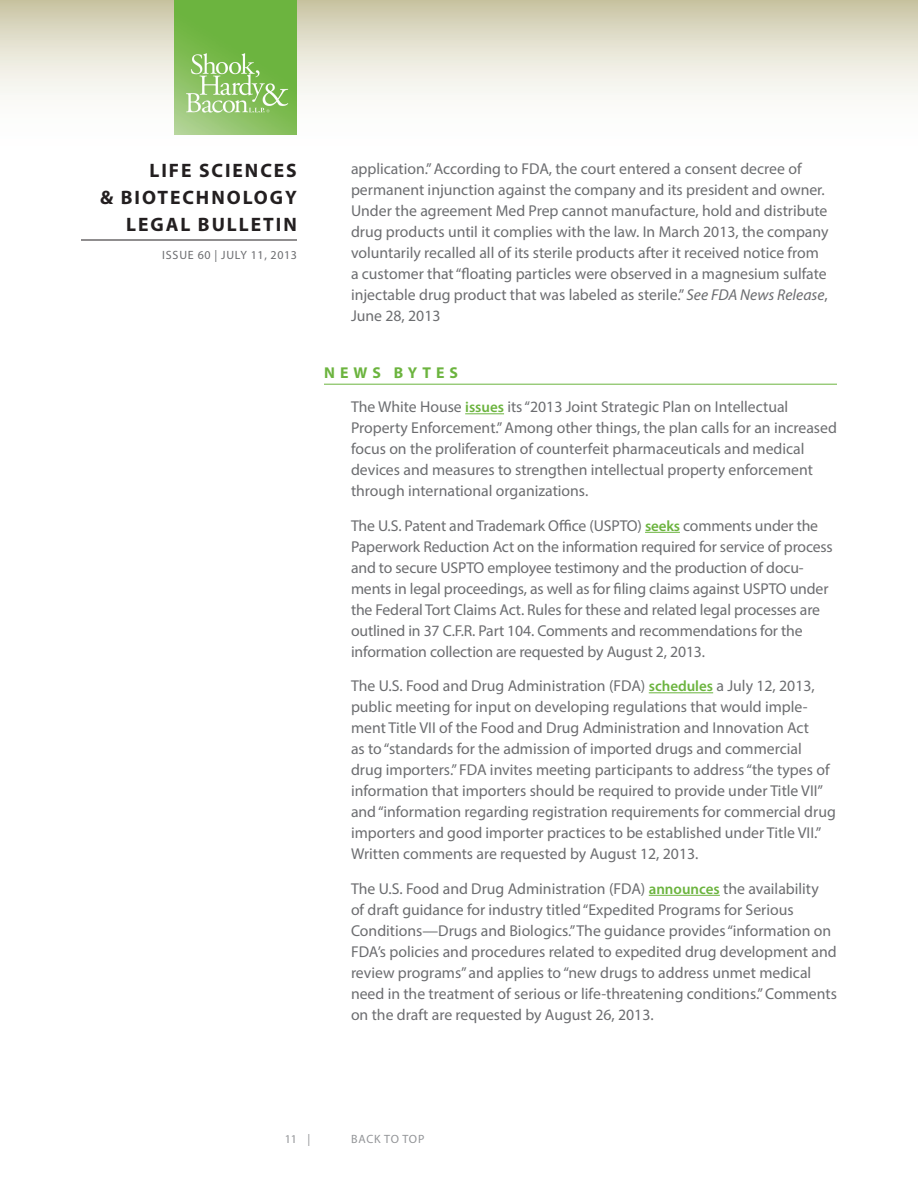
<style>
.page{position:relative;width:918px;height:1188px;background:#fff}
.page>*{position:absolute;margin:0;border:0;box-sizing:border-box;transform-origin:0 0}
.t1{font:700 19.5px/27px "Myriad Pro";letter-spacing:.1em;color:#231f20;text-align:right}
.Body{font:15.75px/21px "Myriad Pro";color:#6c6d70}
.Head{font:700 15.75px "Myriad Pro";letter-spacing:.32em;color:#6cb43f}
.t2{font:12px "Myriad Pro";letter-spacing:.06em;color:#6c6d70}
.t3{font:12px "Myriad Pro";letter-spacing:.055em;color:#939598}
.s1{font-style:italic}
.s2{font-weight:600;font-size:15px;color:#6cb43f}
</style>
<div class="page">
<svg style="left:0;top:0;width:918px;height:135px"></svg>
<hr style="left:81px;top:240px;width:216px;height:1px;background:#231f20">
<img style="left:175px;top:0;width:122px;height:135px">
<hr style="left:324px;top:384px;width:513px;height:1px;background:#6cb43f">
<hr style="left:465px;top:413px;width:39px;height:1px;background:#6cb43f">
<hr style="left:645px;top:532px;width:35px;height:1px;background:#6cb43f">
<hr style="left:649px;top:692px;width:64px;height:1px;background:#6cb43f">
<hr style="left:649px;top:895px;width:71px;height:1px;background:#6cb43f">
<p class="t1" style="left:100px;top:156px;width:198px">LIFE SCIENCES<br>&amp; BIOTECHNOLOGY<br>LEGAL BULLETIN</p>
<p class="t2" style="left:162px;top:248px;width:136px">ISSUE 60 | JULY 11, 2013</p>
<p class="Body" style="left:351px;top:158px;width:479px">application.” According to FDA, the court entered a consent decree of permanent injunction against the company and its president and owner.<br>Under the agreement Med Prep cannot manufacture, hold and distribute drug products until it complies with the law. In March 2013, the company voluntarily recalled all of its sterile products after it received notice from a customer that “floating particles were observed in a magnesium sulfate injectable drug product that was labeled as sterile.” <span class="s1">See FDA News Release</span>, June 28, 2013</p>
<p class="Head" style="left:324px;top:362px;width:135px">NEWS BYTES</p>
<p class="Body" style="left:351px;top:396px;width:487px">The White House <span class="s2">issues</span> its “2013 Joint Strategic Plan on Intellectual Property Enforcement.” Among other things, the plan calls for an increased focus on the proliferation of counterfeit pharmaceuticals and medical devices and measures to strengthen intellectual property enforcement through international organizations.</p>
<p class="Body" style="left:351px;top:515px;width:483px">The U.S. Patent and Trademark Office (USPTO) <span class="s2">seeks</span> comments under the Paperwork Reduction Act on the information required for service of process and to secure USPTO employee testimony and the production of docu&shy;ments in legal proceedings, as well as for filing claims against USPTO under the Federal Tort Claims Act. Rules for these and related legal processes are outlined in 37 C.F.R. Part 104. Comments and recommendations for the information collection are requested by August 2, 2013.</p>
<p class="Body" style="left:351px;top:675px;width:486px">The U.S. Food and Drug Administration (FDA) <span class="s2">schedules</span> a July 12, 2013, public meeting for input on developing regulations that would imple&shy;ment Title VII of the Food and Drug Administration and Innovation Act<br>as to “standards for the admission of imported drugs and commercial drug importers.” FDA invites meeting participants to address “the types of information that importers should be required to provide under Title VII” and “information regarding registration requirements for commercial drug importers and good importer practices to be established under Title VII.” Written comments are requested by August 12, 2013.</p>
<p class="Body" style="left:351px;top:878px;width:488px">The U.S. Food and Drug Administration (FDA) <span class="s2">announces</span> the availability<br>of draft guidance for industry titled “Expedited Programs for Serious Conditions—Drugs and Biologics.” The guidance provides “information on FDA’s policies and procedures related to expedited drug development and review programs” and applies to “new drugs to address unmet medical need in the treatment of serious or life-threatening conditions.” Comments on the draft are requested by August 26, 2013.</p>
<p class="t3" style="left:285px;top:1132px;width:27px">11 |</p>
<p class="t3" style="left:351px;top:1132px;width:75px">BACK TO TOP</p>
</div>
